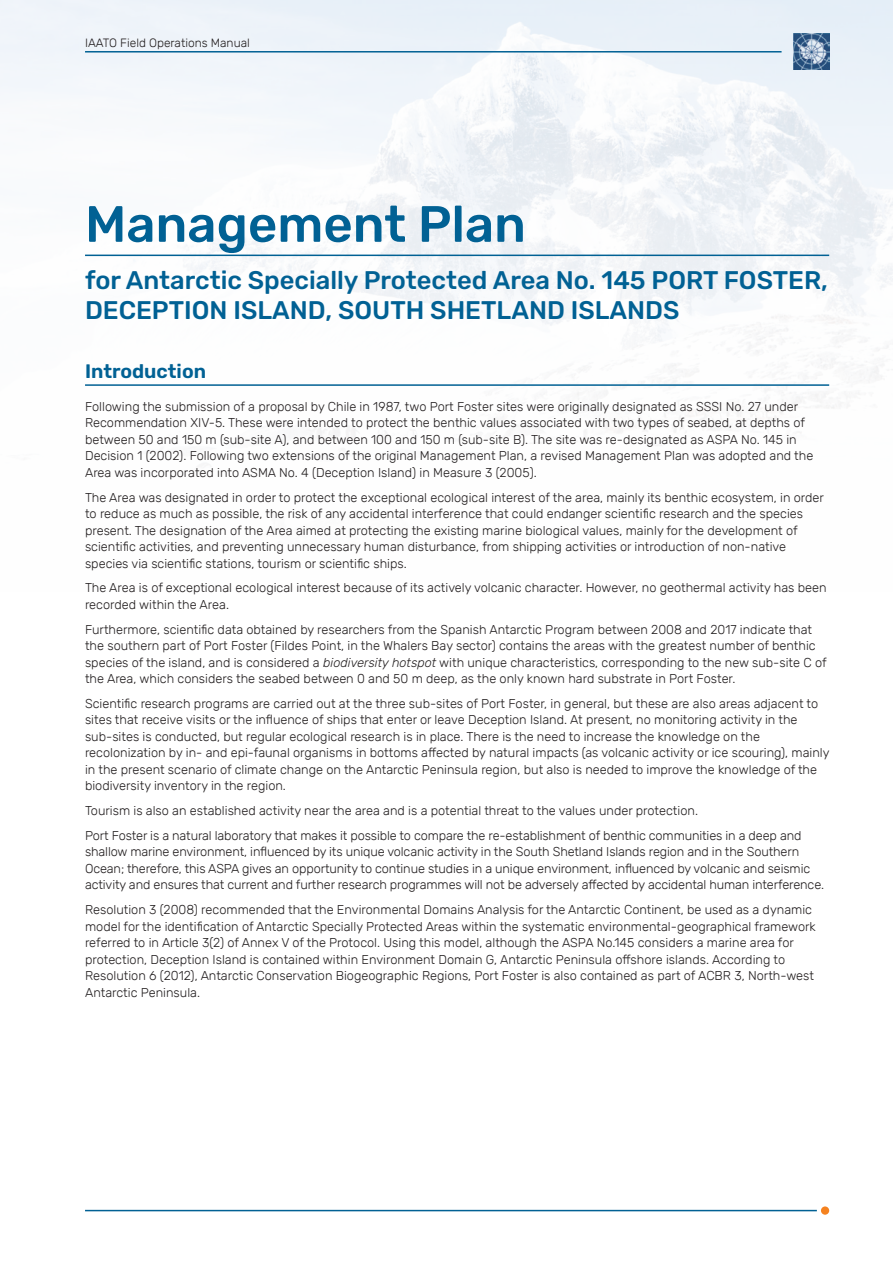
<style>
.page{position:relative;width:893px;height:1263px;background:#fff}
.page>*{position:absolute;margin:0;border:0;box-sizing:border-box;transform-origin:0 0}
.t1{font:500 51px "Rubik";color:#016194}
.t2{font:500 25.5px/30px "Rubik";color:#016194}
.t3{font:600 19.5px "Rubik";color:#016194}
.t4{font:300 12.75px/16.5px "Rubik";color:#231f20}
.t5{font:300 12px "Rubik";color:#231f20}
.s1{font-style:italic}
</style>
<div class="page">
<hr style="left:85px;top:1210px;width:732px;height:1px;background:#016194">
<div style="left:821px;top:1206px;width:8px;height:9px;background:#f58220;border-radius:50%"></div>
<img style="left:0;top:0;width:893px;height:445px">
<hr style="left:85px;top:51px;width:697px;height:2px;background:#016194">
<hr style="left:85px;top:255px;width:744px;height:1px;background:#016194">
<hr style="left:85px;top:384px;width:744px;height:2px;background:#016194">
<p class="t5" style="left:85px;top:37px;width:166px">IAATO Field Operations Manual</p>
<h1 class="t1" style="left:85px;top:195px;width:442px">Management Plan</h1>
<h2 class="t2" style="left:85px;top:266px;width:744px">for Antarctic Specially Protected Area No. 145 PORT FOSTER,<br>DECEPTION ISLAND, SOUTH SHETLAND ISLANDS</h2>
<h3 class="t3" style="left:85px;top:360px;width:123px">Introduction</h3>
<p class="t4" style="left:85px;top:399px;width:730px">Following the submission of a proposal by Chile in 1987, two Port Foster sites were originally designated as SSSI No. 27 under Recommendation XIV-5. These were intended to protect the benthic values associated with two types of seabed, at depths of between 50 and 150 m (sub-site A), and between 100 and 150 m (sub-site B). The site was re-designated as ASPA No. 145 in Decision 1 (2002). Following two extensions of the original Management Plan, a revised Management Plan was adopted and the Area was incorporated into ASMA No. 4 (Deception Island) in Measure 3 (2005).</p>
<p class="t4" style="left:85px;top:489px;width:740px">The Area was designated in order to protect the exceptional ecological interest of the area, mainly its benthic ecosystem, in order to reduce as much as possible, the risk of any accidental interference that could endanger scientific research and the species present. The designation of the Area aimed at protecting the existing marine biological values, mainly for the development of scientific activities, and preventing unnecessary human disturbance, from shipping activities or introduction of non-native species via scientific stations, tourism or scientific ships.</p>
<p class="t4" style="left:85px;top:580px;width:743px">The Area is of exceptional ecological interest because of its actively volcanic character. However, no geothermal activity has been recorded within the Area.</p>
<p class="t4" style="left:85px;top:621px;width:743px">Furthermore, scientific data obtained by researchers from the Spanish Antarctic Program between 2008 and 2017 indicate that the southern part of Port Foster (Fildes Point, in the Whalers Bay sector) contains the areas with the greatest number of benthic species of the island, and is considered a <span class="s1">biodiversity hotspot</span> with unique characteristics, corresponding to the new sub-site C of the Area, which considers the seabed between 0 and 50 m deep, as the only known hard substrate in Port Foster.</p>
<p class="t4" style="left:85px;top:696px;width:746px">Scientific research programs are carried out at the three sub-sites of Port Foster, in general, but these are also areas adjacent to sites that receive visits or the influence of ships that enter or leave Deception Island. At present, no monitoring activity in the sub-sites is conducted, but regular ecological research is in place. There is the need to increase the knowledge on the recolonization by in- and epi-faunal organisms in bottoms affected by natural impacts (as volcanic activity or ice scouring), mainly in the present scenario of climate change on the Antarctic Peninsula region, but also is needed to improve the knowledge of the biodiversity inventory in the region.</p>
<p class="t4" style="left:85px;top:799px;width:718px;line-height:24.8px">Tourism is also an established activity near the area and is a potential threat to the values under protection.<br>Port Foster is a natural laboratory that makes it possible to compare the re-establishment of benthic communities in a deep and</p>
<p class="t4" style="left:85px;top:844px;width:741px">shallow marine environment, influenced by its unique volcanic activity in the South Shetland Islands region and in the Southern<br>Ocean; therefore, this ASPA gives an opportunity to continue studies in a unique environment, influenced by volcanic and seismic activity and ensures that current and further research programmes will not be adversely affected by accidental human interference.</p>
<p class="t4" style="left:85px;top:902px;width:732px">Resolution 3 (2008) recommended that the Environmental Domains Analysis for the Antarctic Continent, be used as a dynamic model for the identification of Antarctic Specially Protected Areas within the systematic environmental-geographical framework referred to in Article 3(2) of Annex V of the Protocol. Using this model, although the ASPA No.145 considers a marine area for protection, Deception Island is contained within Environment Domain G, Antarctic Peninsula offshore islands. According to Resolution 6 (2012), Antarctic Conservation Biogeographic Regions, Port Foster is also contained as part of ACBR 3, North-west Antarctic Peninsula.</p>
</div>
